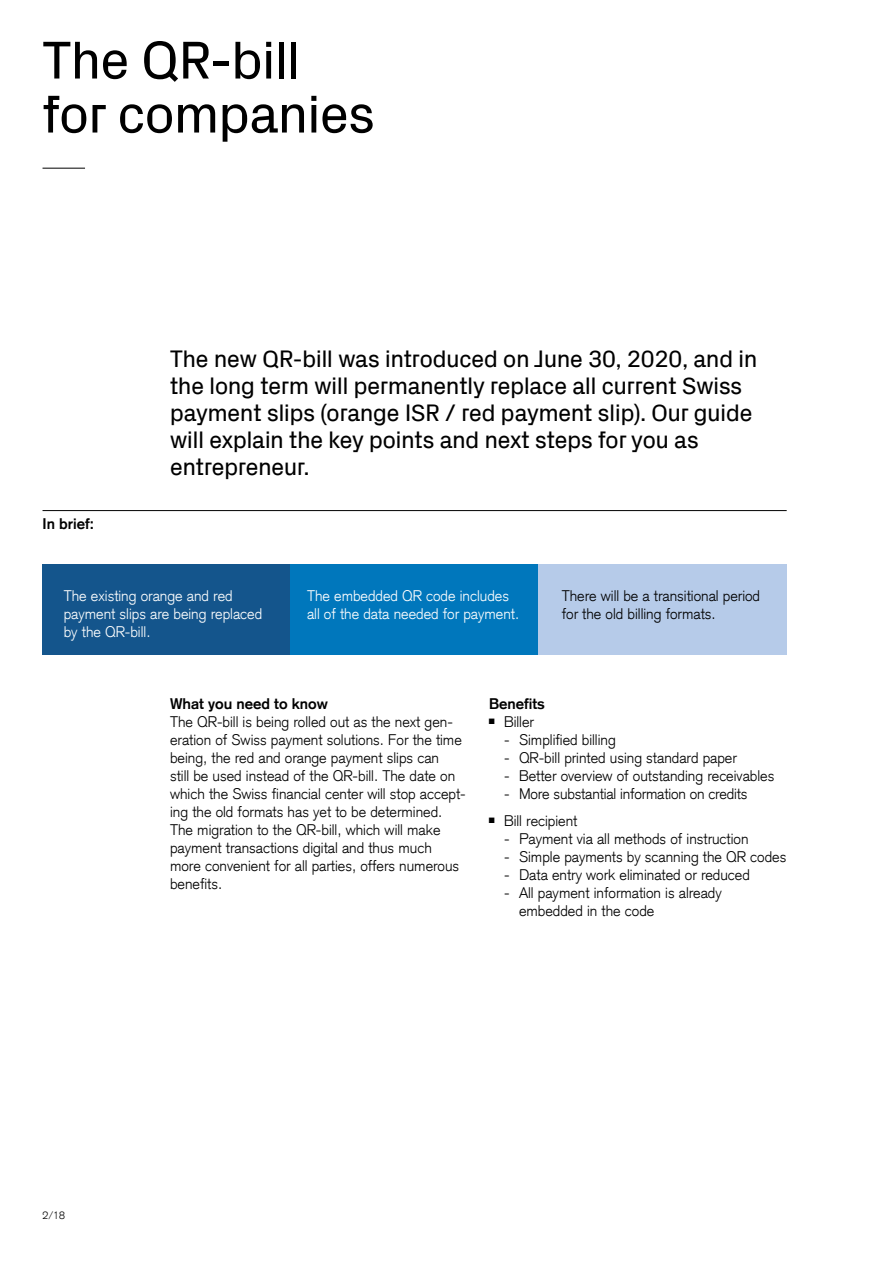
<style>
.page{position:relative;width:893px;height:1263px;background:#fff}
.page>*{position:absolute;margin:0;border:0;box-sizing:border-box;transform-origin:0 0}
.t1{font:54px/54px "Credit Suisse Headline";color:#000}
.t2{font:24px/27px "Credit Suisse Headline";color:#000}
.t3{font:300 15px/18px "Credit Suisse Type";color:#000}
.t4{font:300 15px "Credit Suisse Type";color:#fff}
.t5{font:700 15px "Credit Suisse Type";color:#000}
.t6{font:300 10.5px "Credit Suisse Type";color:#000}
</style>
<div class="page">
<hr style="left:43px;top:510px;width:744px;height:1px;background:#000">
<hr style="left:43px;top:168px;width:42px;height:1px;background:#000">
<div style="left:43px;top:565px;width:248px;height:90px;background:#14558c"></div>
<div style="left:291px;top:565px;width:248px;height:90px;background:#0077bc"></div>
<div style="left:539px;top:565px;width:248px;height:90px;background:#b6cbe9"></div>
<p class="t1" style="left:43px;top:29px;width:334px">The QR-bill for companies</p>
<p class="t5" style="left:43px;top:514px;width:53px">In brief:</p>
<p class="t2" style="left:170px;top:343px;width:589px">The new QR-bill was introduced on June 30, 2020, and in the long term will permanently replace all current Swiss payment slips (orange ISR / red payment slip). Our guide will explain the key points and next steps for you as entrepreneur.</p>
<p class="t4" style="left:64px;top:586px;width:170px">The existing orange and red</p>
<p class="t4" style="left:307px;top:586px;width:203px">The embedded QR code includes</p>
<p class="t3" style="left:562px;top:586px;width:200px">There will be a transitional period</p>
<p class="t4" style="left:64px;top:604px;width:200px">payment slips are being replaced</p>
<p class="t4" style="left:307px;top:604px;width:214px">all of the data needed for payment.</p>
<p class="t3" style="left:562px;top:604px;width:155px">for the old billing formats.</p>
<p class="t4" style="left:64px;top:622px;width:88px">by the QR-bill.</p>
<p class="t5" style="left:170px;top:694px;width:159px">What you need to know</p>
<p class="t3" style="left:170px;top:712px;width:297px">The QR-bill is being rolled out as the next gen&shy;eration of Swiss payment solutions. For the time being, the red and orange payment slips can<br>still be used instead of the QR-bill. The date on which the Swiss financial center will stop accept&shy;ing the old formats has yet to be determined.<br>The migration to the QR-bill, which will make payment transactions digital and thus much more convenient for all parties, offers numerous benefits.</p>
<p class="t5" style="left:489px;top:694px;width:57px">Benefits</p>
<p class="t3" style="left:504px;top:712px;width:32px">Biller</p>
<p class="t3" style="left:504px;top:730px;width:113px">- Simplified billing</p>
<p class="t3" style="left:504px;top:748px;width:234px">- QR-bill printed using standard paper</p>
<p class="t3" style="left:504px;top:766px;width:272px">- Better overview of outstanding receivables</p>
<p class="t3" style="left:504px;top:784px;width:245px">- More substantial information on credits</p>
<p class="t3" style="left:504px;top:811px;width:75px">Bill recipient</p>
<p class="t3" style="left:504px;top:829px;width:246px">- Payment via all methods of instruction</p>
<p class="t3" style="left:504px;top:847px;width:284px">- Simple payments by scanning the QR codes</p>
<p class="t3" style="left:504px;top:865px;width:247px">- Data entry work eliminated or reduced</p>
<p class="t3" style="left:504px;top:883px;width:219px">- All payment information is already</p>
<p class="t3" style="left:519px;top:901px;width:137px">embedded in the code</p>
<p class="t6" style="left:43px;top:1209px;width:24px">2/18</p>
</div>
